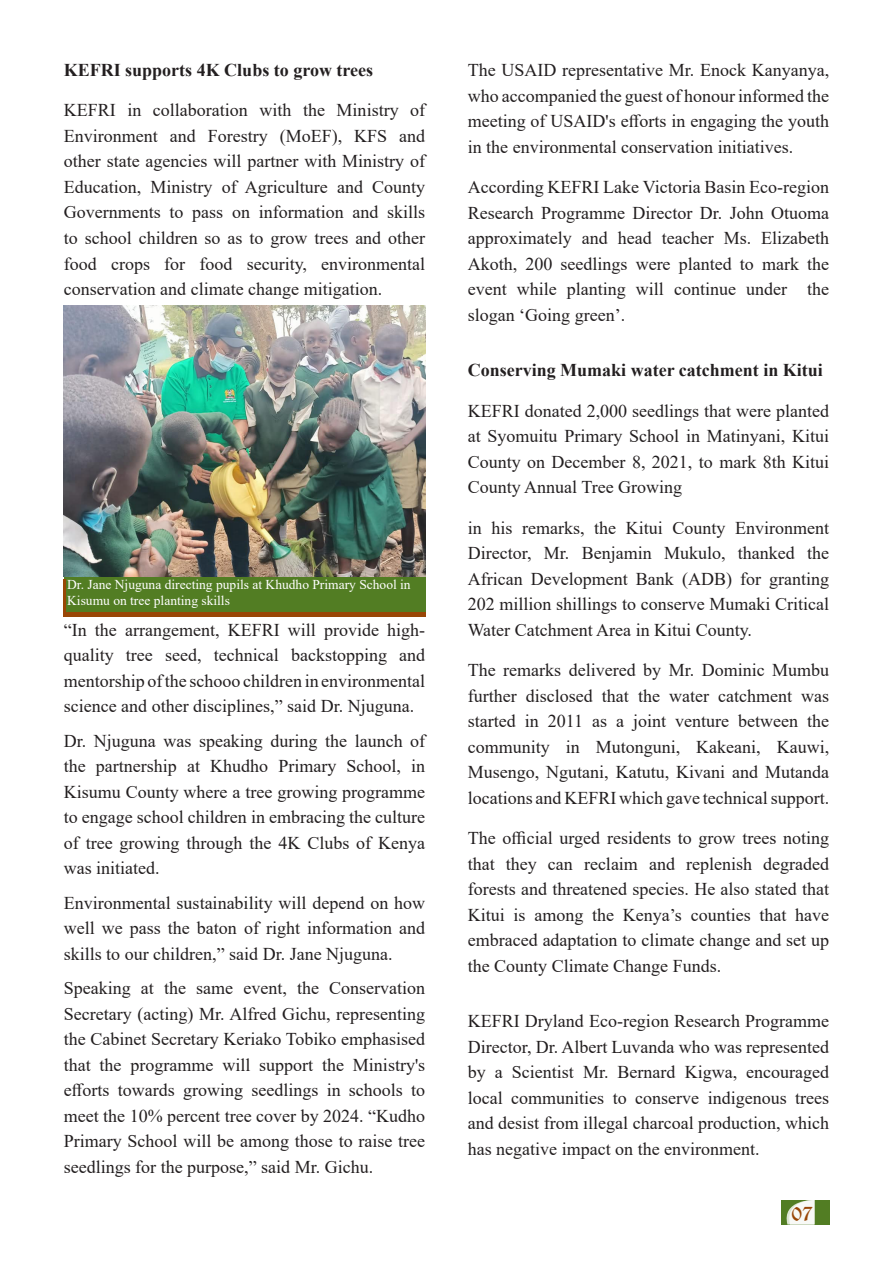
<style>
.page{position:relative;width:893px;height:1263px;background:#fff}
.page>*{position:absolute;margin:0;border:0;box-sizing:border-box;transform-origin:0 0}
.t1{font:21px "Old English Text";color:#994606}
.t2{font:18px/25.5px "Times New Roman";color:#231f20;text-align:justify}
.t3{font:700 18px "Times New Roman";color:#231f20}
.t4{font:13.5px/16.5px "Times New Roman";color:#fff}
</style>
<div class="page">
<div style="left:64px;top:576px;width:361px;height:37px;background:#527d23"></div>
<hr style="left:64px;top:580px;width:2px;height:37px;background:#994606">
<div style="left:64px;top:612px;width:361px;height:5px;background:#994606"></div>
<img style="left:64px;top:306px;width:361px;height:271px">
<div style="left:781px;top:1200px;width:48px;height:24px;background:#527d23"></div>
<svg style="left:786px;top:1200px;width:29px;height:24px"></svg>
<p class="t3" style="left:64px;top:57px;width:311px">KEFRI supports 4K Clubs to grow trees</p>
<p class="t2" style="left:64px;top:97px;width:363px">KEFRI in collaboration with the Ministry of Environment and Forestry (MoEF), KFS and other state agencies will partner with Ministry of Education, Ministry of Agriculture and County Governments to pass on information and skills to school children so as to grow trees and other food crops for food security, environmental conservation and climate change mitigation.</p>
<p class="t4" style="left:67px;top:575px;width:345px">Dr. Jane Njuguna directing pupils at Khudho Primary School in<br>Kisumu on tree planting skills</p>
<p class="t2" style="left:64px;top:616px;width:363px">“In the arrangement, KEFRI will provide high&shy;quality tree seed, technical backstopping and mentorship of the schooo children in environmental science and other disciplines,” said Dr. Njuguna.</p>
<p class="t2" style="left:64px;top:727px;width:363px">Dr. Njuguna was speaking during the launch of the partnership at Khudho Primary School, in Kisumu County where a tree growing programme to engage school children in embracing the culture of tree growing through the 4K Clubs of Kenya was initiated.</p>
<p class="t2" style="left:64px;top:889px;width:363px">Environmental sustainability will depend on how well we pass the baton of right information and skills to our children,” said Dr. Jane Njuguna.</p>
<p class="t2" style="left:64px;top:975px;width:363px">Speaking at the same event, the Conservation Secretary (acting) Mr. Alfred Gichu, representing the Cabinet Secretary Keriako Tobiko emphasised that the programme will support the Ministry's efforts towards growing seedlings in schools to meet the 10% percent tree cover by 2024. “Kudho Primary School will be among those to raise tree seedlings for the purpose,” said Mr. Gichu.</p>
<p class="t2" style="left:468px;top:57px;width:363px">The USAID representative Mr. Enock Kanyanya, who accompanied the guest of honour informed the meeting of USAID's efforts in engaging the youth in the environmental conservation initiatives.</p>
<p class="t2" style="left:468px;top:174px;width:363px">According KEFRI Lake Victoria Basin Eco-region Research Programme Director Dr. John Otuoma approximately and head teacher Ms. Elizabeth Akoth, 200 seedlings were planted to mark the event while planting will continue under the slogan ‘Going green’.</p>
<p class="t3" style="left:468px;top:357px;width:357px">Conserving Mumaki water catchment in Kitui</p>
<p class="t2" style="left:468px;top:397px;width:363px">KEFRI donated 2,000 seedlings that were planted at Syomuitu Primary School in Matinyani, Kitui County on December 8, 2021, to mark 8th Kitui County Annual Tree Growing</p>
<p class="t2" style="left:468px;top:514px;width:363px">in his remarks, the Kitui County Environment Director, Mr. Benjamin Mukulo, thanked the African Development Bank (ADB) for granting 202 million shillings to conserve Mumaki Critical Water Catchment Area in Kitui County.</p>
<p class="t2" style="left:468px;top:657px;width:363px">The remarks delivered by Mr. Dominic Mumbu further disclosed that the water catchment was started in 2011 as a joint venture between the community in Mutonguni, Kakeani, Kauwi, Musengo, Ngutani, Katutu, Kivani and Mutanda locations and KEFRI which gave technical support.</p>
<p class="t2" style="left:468px;top:825px;width:363px">The official urged residents to grow trees noting that they can reclaim and replenish degraded forests and threatened species. He also stated that Kitui is among the Kenya’s counties that have embraced adaptation to climate change and set up the County Climate Change Funds.</p>
<p class="t2" style="left:468px;top:1008px;width:363px">KEFRI Dryland Eco-region Research Programme Director, Dr. Albert Luvanda who was represented by a Scientist Mr. Bernard Kigwa, encouraged local communities to conserve indigenous trees and desist from illegal charcoal production, which has negative impact on the environment.</p>
<p class="t1" style="left:791px;top:1200px;width:23px">07</p>
</div>
